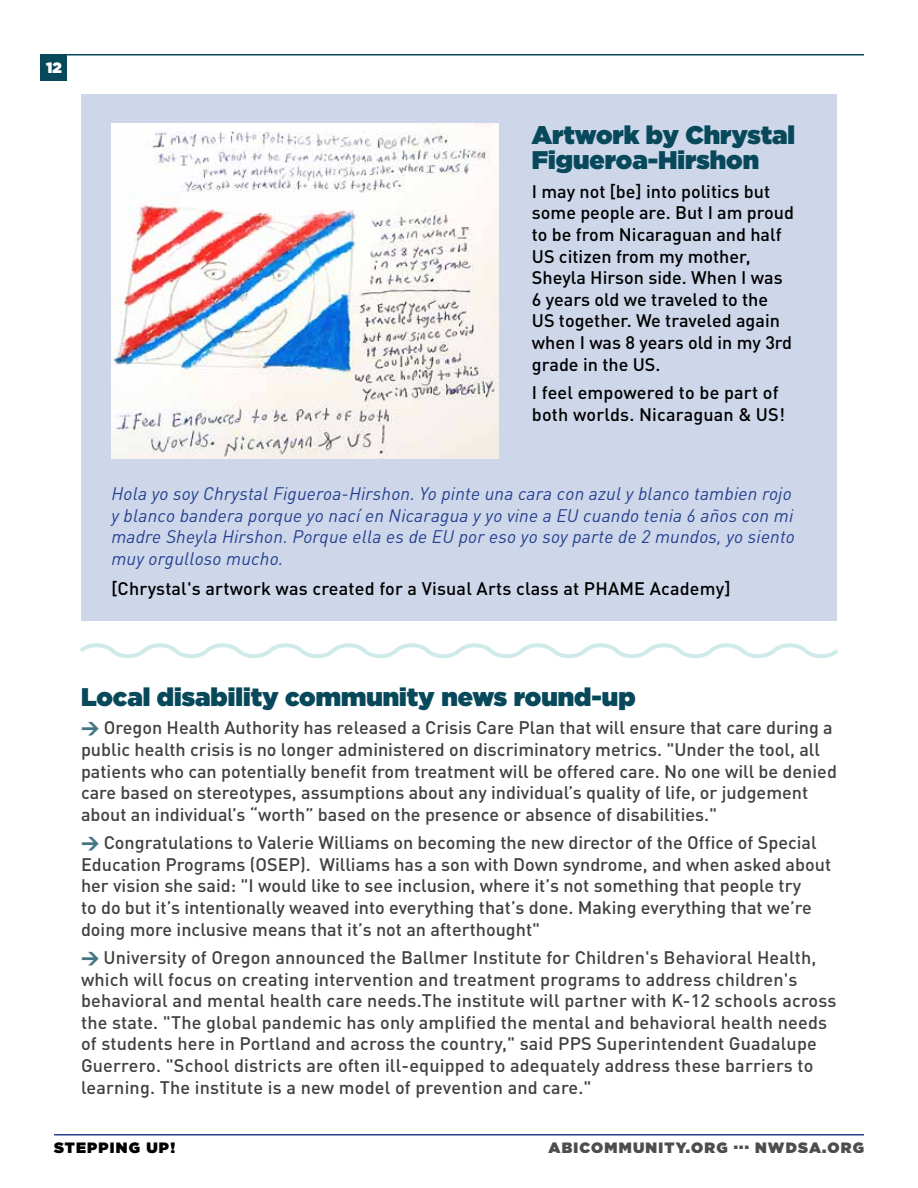
<style>
.page{position:relative;width:918px;height:1188px;background:#fff}
.page>*{position:absolute;margin:0;border:0;box-sizing:border-box;transform-origin:0 0}
.t1{font:900 25.5px/25.5px "Gotham";color:#07485a}
.t2{font:500 18px/21.6px "DINOT";color:#000}
.t3{font:italic 18px/21.6px "DINOT";letter-spacing:.01em;color:#25408f}
.t4{font:900 15px "Gotham";letter-spacing:.08em;color:#000}
.t5{font:900 15px "Gotham";color:#fff}
.s1{font-weight:900;color:#07485a}
</style>
<div class="page">
<hr style="left:54px;top:54px;width:810px;height:2px;background:#07485a">
<div style="left:40px;top:54px;width:28px;height:27px;background:#07485a"></div>
<hr style="left:54px;top:1134px;width:810px;height:2px;background:#25408f">
<div style="left:81px;top:94px;width:756px;height:527px;background:#ced7ea"></div>
<img style="left:111px;top:124px;width:387px;height:334px">
<svg style="left:80px;top:643px;width:758px;height:15px"></svg>
<p class="t5" style="left:46px;top:57px;width:17px">12</p>
<h1 class="t1" style="left:532px;top:122px;width:265px">Artwork by Chrystal<br>Figueroa-Hirshon</h1>
<p class="t2" style="left:532px;top:179px;width:264px">I may not [be] into politics but some people are. But I am proud to be from Nicaraguan and half<br>US citizen from my mother,<br>Sheyla Hirson side. When I was<br>6 years old we traveled to the<br>US together. We traveled again when I was 8 years old in my 3rd grade in the US.</p>
<p class="t2" style="left:532px;top:380px;width:255px">I feel empowered to be part of both worlds. Nicaraguan &amp; US!</p>
<p class="t3" style="left:111px;top:481px;width:685px">Hola yo soy Chrystal Figueroa-Hirshon. Yo pinte una cara con azul y blanco tambien rojo y blanco bandera porque yo nací en Nicaragua y yo vine a EU cuando tenia 6 años con mi madre Sheyla Hirshon. Porque ella es de EU por eso yo soy parte de 2 mundos, yo siento muy orgulloso mucho.</p>
<p class="t2" style="left:111px;top:576px;width:621px">[Chrystal's artwork was created for a Visual Arts class at PHAME Academy]</p>
<h1 class="t1" style="left:81px;top:683px;width:556px">Local disability community news round-up</h1>
<p class="t2" style="left:81px;top:715px;width:757px"><span class="s1">→</span> Oregon Health Authority has released a Crisis Care Plan that will ensure that care during a public health crisis is no longer administered on discriminatory metrics. "Under the tool, all patients who can potentially benefit from treatment will be offered care. No one will be denied care based on stereotypes, assumptions about any individual’s quality of life, or judgement about an individual’s “worth” based on the presence or absence of disabilities."</p>
<p class="t2" style="left:81px;top:830px;width:752px"><span class="s1">→</span> Congratulations to Valerie Williams on becoming the new director of the Office of Special Education Programs (OSEP). Williams has a son with Down syndrome, and when asked about her vision she said: "I would like to see inclusion, where it’s not something that people try<br>to do but it’s intentionally weaved into everything that’s done. Making everything that we’re doing more inclusive means that it’s not an afterthought"</p>
<p class="t2" style="left:81px;top:945px;width:757px"><span class="s1">→</span> University of Oregon announced the Ballmer Institute for Children's Behavioral Health, which will focus on creating intervention and treatment programs to address children's behavioral and mental health care needs.The institute will partner with K-12 schools across the state. "The global pandemic has only amplified the mental and behavioral health needs of students here in Portland and across the country," said PPS Superintendent Guadalupe Guerrero. "School districts are often ill-equipped to adequately address these barriers to learning. The institute is a new model of prevention and care."</p>
<p class="t4" style="left:54px;top:1137px;width:123px">STEPPING UP!</p>
<p class="t4" style="left:548px;top:1137px;width:317px">ABICOMMUNITY.ORG ... NWDSA.ORG</p>
</div>
